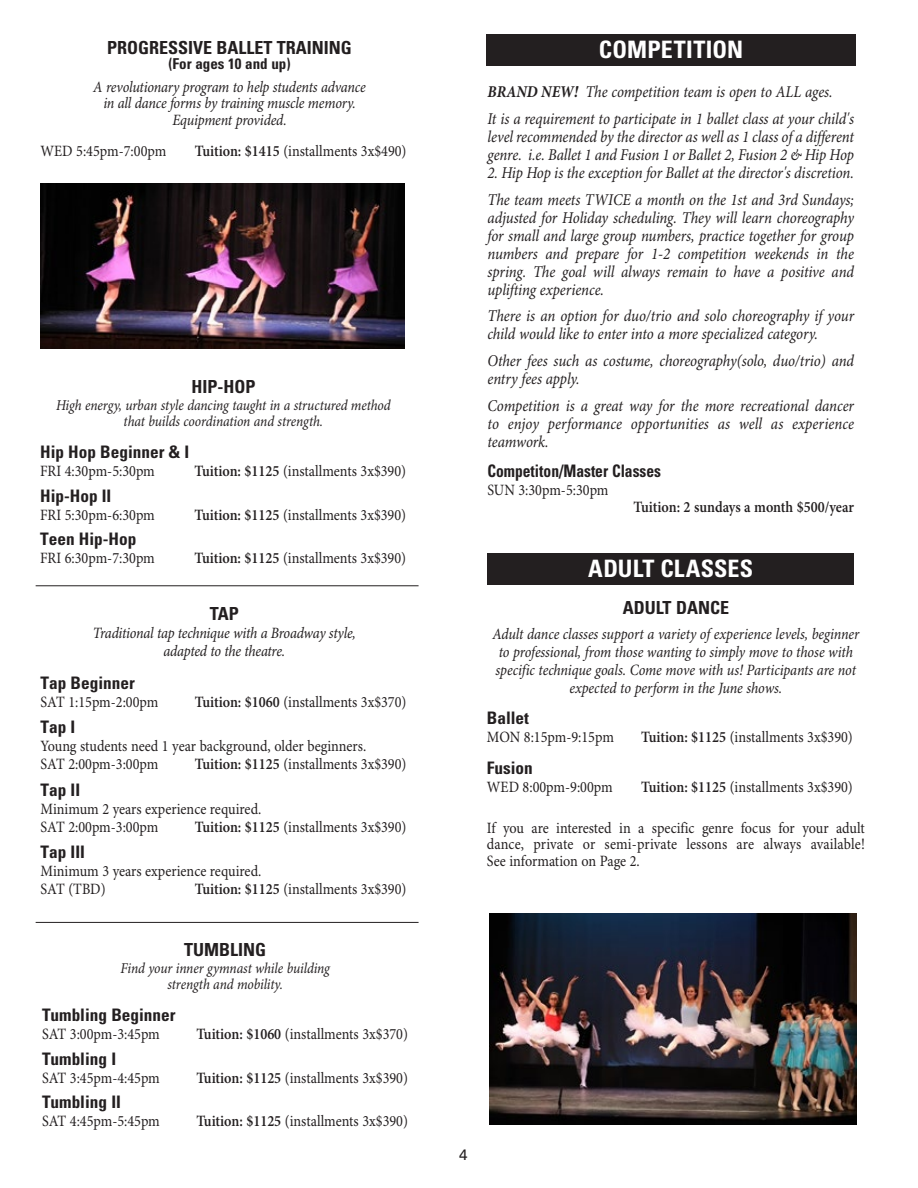
<style>
.page{position:relative;width:918px;height:1188px;background:#fff}
.page>*{position:absolute;margin:0;border:0;box-sizing:border-box;transform-origin:0 0}
.t1{font:700 condensed 24px "Univers LT Std";letter-spacing:.01em;color:#fff}
.t2{font:700 condensed 18px "Univers LT Std";color:#231f20}
.t3{font:700 condensed 17.25px "Univers LT Std";color:#231f20}
.t4{font:700 condensed 17.25px "Univers LT Std";color:#231f20;scale:.9 1}
.t5{font:italic 16.5px/18px "Minion Pro";letter-spacing:-.005em;color:#231f20;scale:.9 1}
.t6{font:15.75px/18px "Minion Pro";color:#231f20;scale:.9 1}
.t7{font:italic 15.75px/18px "Minion Pro";letter-spacing:-.01em;color:#231f20;text-align:center;scale:.9 1}
.t8{font:600 15.75px "Minion Pro";color:#231f20;scale:.9 1}
.t9{font:italic 15px/16.5px "Minion Pro";letter-spacing:-.01em;color:#231f20;text-align:center;scale:.9 1}
.t10{font:700 condensed 15px "Univers LT Std";color:#231f20}
.t11{font:15px "Univers LT Std";color:#231f20}
.s1{font-weight:600}
.s2{font-weight:700}
</style>
<div class="page">
<hr style="left:36px;top:585px;width:383px;height:1px;background:#231f20">
<hr style="left:36px;top:922px;width:383px;height:1px;background:#231f20">
<img style="left:489px;top:913px;width:367px;height:211px">
<img style="left:40px;top:184px;width:364px;height:165px">
<div style="left:486px;top:34px;width:370px;height:31px;background:#231f20"></div>
<div style="left:488px;top:553px;width:366px;height:31px;background:#231f20"></div>
<p class="t2" style="left:107px;top:36px;width:246px">PROGRESSIVE BALLET TRAINING</p>
<p class="t10" style="left:168px;top:54px;width:124px">(For ages 10 and up)</p>
<p class="t7" style="left:93px;top:79px;width:304px;line-height:16.5px">A revolutionary program to help students advance in all dance forms by training muscle memory.<br>Equipment provided.</p>
<p class="t6" style="left:41px;top:142px;width:141px">WED 5:45pm-7:00pm</p>
<p class="t6" style="left:195px;top:142px;width:237px"><span class="s1">Tuition: $1415</span> (installments 3x$490)</p>
<p class="t2" style="left:191px;top:376px;width:66px">HIP-HOP</p>
<p class="t9" style="left:56px;top:397px;width:373px">High energy, urban style dancing taught in a structured method that builds coordination and strength.</p>
<p class="t3" style="left:40px;top:442px;width:151px">Hip Hop Beginner &amp; I</p>
<p class="t6" style="left:40px;top:463px;width:129px">FRI 4:30pm-5:30pm</p>
<p class="t6" style="left:194px;top:463px;width:237px"><span class="s1">Tuition: $1125</span> (installments 3x$390)</p>
<p class="t3" style="left:40px;top:485px;width:73px">Hip-Hop II</p>
<p class="t6" style="left:40px;top:506px;width:129px">FRI 5:30pm-6:30pm</p>
<p class="t6" style="left:194px;top:506px;width:237px"><span class="s1">Tuition: $1125</span> (installments 3x$390)</p>
<p class="t3" style="left:40px;top:529px;width:98px">Teen Hip-Hop</p>
<p class="t6" style="left:40px;top:550px;width:129px">FRI 6:30pm-7:30pm</p>
<p class="t6" style="left:194px;top:550px;width:237px"><span class="s1">Tuition: $1125</span> (installments 3x$390)</p>
<p class="t2" style="left:210px;top:603px;width:30px">TAP</p>
<p class="t7" style="left:93px;top:625px;width:294px">Traditional tap technique with a Broadway style, adapted to the theatre.</p>
<p class="t3" style="left:40px;top:673px;width:96px">Tap Beginner</p>
<p class="t6" style="left:40px;top:694px;width:133px">SAT 1:15pm-2:00pm</p>
<p class="t6" style="left:195px;top:694px;width:237px"><span class="s1">Tuition: $1060</span> (installments 3x$370)</p>
<p class="t3" style="left:40px;top:717px;width:36px">Tap I</p>
<p class="t6" style="left:40px;top:738px;width:363px">Young students need 1 year background, older beginners.<br>SAT 2:00pm-3:00pm</p>
<p class="t6" style="left:195px;top:756px;width:237px"><span class="s1">Tuition: $1125</span> (installments 3x$390)</p>
<p class="t3" style="left:40px;top:779px;width:41px">Tap II</p>
<p class="t6" style="left:40px;top:800px;width:247px">Minimum 2 years experience required.<br>SAT 2:00pm-3:00pm</p>
<p class="t6" style="left:195px;top:818px;width:237px"><span class="s1">Tuition: $1125</span> (installments 3x$390)</p>
<p class="t3" style="left:40px;top:841px;width:46px">Tap III</p>
<p class="t6" style="left:40px;top:863px;width:247px">Minimum 3 years experience required.<br>SAT (TBD)</p>
<p class="t6" style="left:195px;top:881px;width:237px"><span class="s1">Tuition: $1125</span> (installments 3x$390)</p>
<p class="t2" style="left:184px;top:939px;width:83px">TUMBLING</p>
<p class="t9" style="left:121px;top:960px;width:234px">Find your inner gymnast while building strength and mobility.</p>
<p class="t3" style="left:42px;top:1005px;width:135px">Tumbling Beginner</p>
<p class="t6" style="left:42px;top:1026px;width:133px">SAT 3:00pm-3:45pm</p>
<p class="t6" style="left:196px;top:1026px;width:237px"><span class="s1">Tuition: $1060</span> (installments 3x$370)</p>
<p class="t3" style="left:42px;top:1048px;width:76px">Tumbling I</p>
<p class="t6" style="left:42px;top:1069px;width:133px">SAT 3:45pm-4:45pm</p>
<p class="t6" style="left:196px;top:1069px;width:237px"><span class="s1">Tuition: $1125</span> (installments 3x$390)</p>
<p class="t3" style="left:42px;top:1092px;width:80px">Tumbling II</p>
<p class="t6" style="left:42px;top:1113px;width:133px">SAT 4:45pm-5:45pm</p>
<p class="t6" style="left:196px;top:1113px;width:237px"><span class="s1">Tuition: $1125</span> (installments 3x$390)</p>
<h1 class="t1" style="left:599px;top:35px;width:146px">COMPETITION</h1>
<p class="t5" style="left:488px;top:79px;width:409px;line-height:26.7px"><span class="s2">BRAND NEW!</span> The competition team is open to ALL ages.<br>It is a requirement to participate in 1 ballet class at your child's</p>
<p class="t5" style="left:488px;top:128px;width:409px">level recommended by the director as well as 1 class of a different genre. i.e. Ballet 1 and Fusion 1 or Ballet 2, Fusion 2 &amp; Hip Hop</p>
<p class="t5" style="left:488px;top:160px;width:409px;line-height:26.7px">2. Hip Hop is the exception for Ballet at the director's discretion.<br>The team meets TWICE a month on the 1st and 3rd Sundays;</p>
<p class="t5" style="left:488px;top:209px;width:409px;text-align:justify">adjusted for Holiday scheduling. They will learn choreography for small and large group numbers, practice together for group numbers and prepare for 1-2 competition weekends in the spring. The goal will always remain to have a positive and uplifting experience.</p>
<p class="t5" style="left:488px;top:308px;width:409px">There is an option for duo/trio and solo choreography if your child would like to enter into a more specialized category.</p>
<p class="t5" style="left:488px;top:352px;width:409px">Other fees such as costume, choreography(solo, duo/trio) and entry fees apply.</p>
<p class="t5" style="left:488px;top:397px;width:409px;text-align:justify">Competition is a great way for the more recreational dancer to enjoy performance opportunities as well as experience teamwork.</p>
<p class="t4" style="left:488px;top:460px;width:194px">Competiton/Master Classes</p>
<p class="t6" style="left:488px;top:482px;width:136px">SUN 3:30pm-5:30pm</p>
<p class="t8" style="left:634px;top:498px;width:246px">Tuition: 2 sundays a month $500/year</p>
<h1 class="t1" style="left:588px;top:554px;width:167px">ADULT CLASSES</h1>
<p class="t2" style="left:623px;top:597px;width:108px">ADULT DANCE</p>
<p class="t7" style="left:492px;top:625px;width:409px">Adult dance classes support a variety of experience levels, beginner to professional, from those wanting to simply move to those with specific technique goals. Come move with us! Participants are not expected to perform in the June shows.</p>
<p class="t3" style="left:487px;top:707px;width:44px">Ballet</p>
<p class="t6" style="left:487px;top:729px;width:143px">MON 8:15pm-9:15pm</p>
<p class="t6" style="left:641px;top:729px;width:237px"><span class="s1">Tuition: $1125</span> (installments 3x$390)</p>
<p class="t3" style="left:487px;top:757px;width:47px">Fusion</p>
<p class="t6" style="left:487px;top:778px;width:141px">WED 8:00pm-9:00pm</p>
<p class="t6" style="left:641px;top:778px;width:237px"><span class="s1">Tuition: $1125</span> (installments 3x$390)</p>
<p class="t6" style="left:487px;top:820px;width:422px;line-height:16.5px;text-align:justify">If you are interested in a specific genre focus for your adult dance, private or semi-private lessons are always available!<br>See information on Page 2.</p>
<p class="t11" style="left:459px;top:1146px;width:10px">4</p>
</div>
